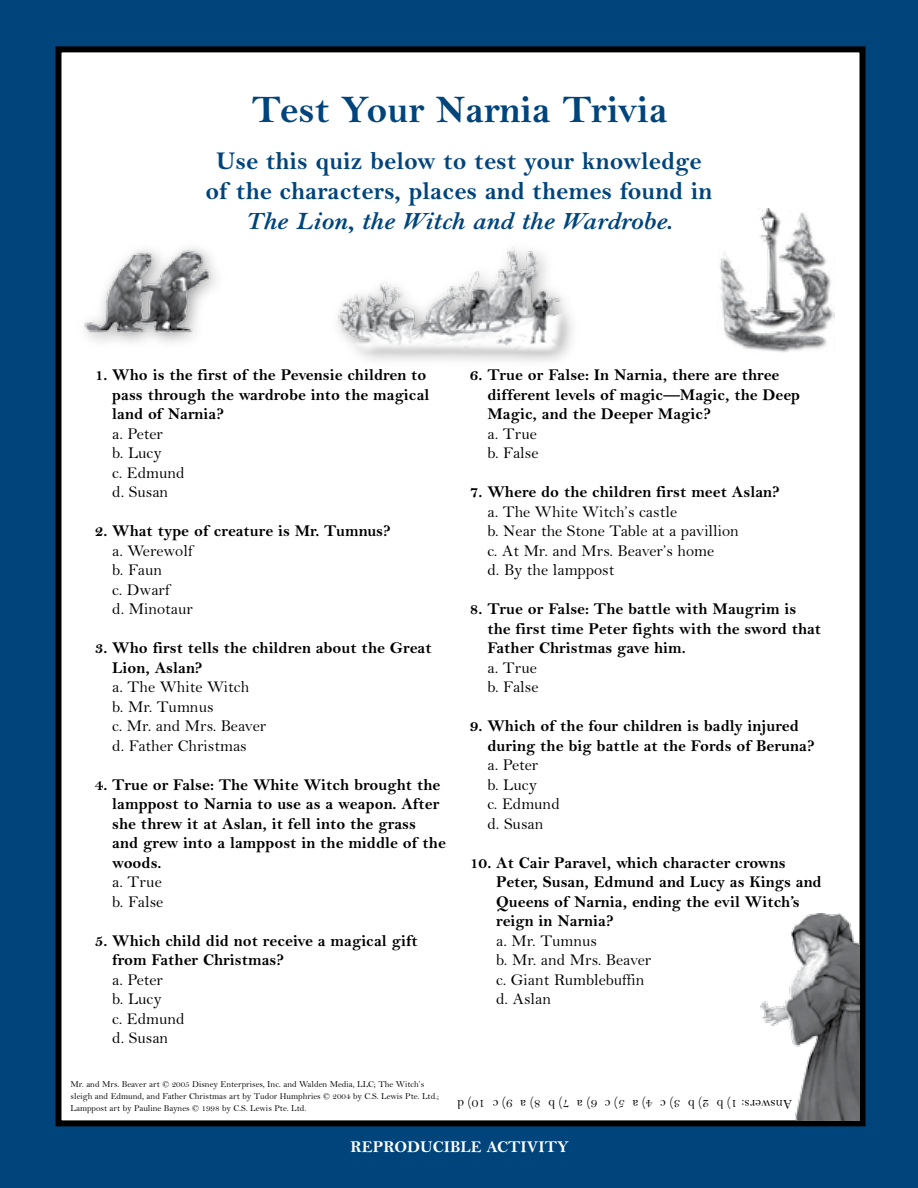
<style>
.page{position:relative;width:918px;height:1188px;background:#fff}
.page>*{position:absolute;margin:0;border:0;box-sizing:border-box;transform-origin:0 0}
.t1{font:700 39px "Bell";color:#00447c}
.t2{font:700 25.5px/30px "Bell";color:#00447c;text-align:center}
.t3{font:700 16.5px/19.5px "Bell";color:#000}
.t4{font:16.5px/19.5px "Bell";color:#000}
.t5{font:700 16.5px "Bell";color:#fff}
.t6{font:13.5px "Bell";color:#000}
.t7{font:9px/12px "Bell";color:#000}
.s1{font-style:italic}
</style>
<div class="page">
<div style="left:0;top:0;width:897px;height:1188px;background:#00447c"></div>
<div style="left:58px;top:49px;width:804px;height:1074px;background:#fff"></div>
<div style="left:56px;top:46px;width:810px;height:1080px;border:6px solid #000"></div>
<div style="left:897px;top:0;width:21px;height:1188px;background:#00447c"></div>
<div style="left:326px;top:237px;width:256px;height:134px;background:#000;opacity:.4"></div>
<img style="left:334px;top:245px;width:233px;height:110px">
<img style="left:84px;top:248px;width:133px;height:95px">
<img style="left:760px;top:914px;width:99px;height:206px">
<img style="left:719px;top:208px;width:115px;height:144px">
<h1 class="t1" style="left:252px;top:87px;width:418px">Test Your Narnia Trivia</h1>
<h2 class="t2" style="left:205px;top:146px;width:508px">Use this quiz below to test your knowledge of the characters, places and themes found in<br><span class="s1">The Lion, the Witch and the Wardrobe</span>.</h2>
<p class="t3" style="left:112px;top:366px;width:319px;text-indent:-18px">1. Who is the first of the Pevensie children to pass through the wardrobe into the magical land of Narnia?</p>
<p class="t4" style="left:112px;top:424px;width:74px">a. Peter<br>b. Lucy<br>c. Edmund d. Susan</p>
<p class="t3" style="left:95px;top:522px;width:298px">2. What type of creature is Mr. Tumnus?</p>
<p class="t4" style="left:112px;top:541px;width:82px">a. Werewolf b. Faun<br>c. Dwarf<br>d. Minotaur</p>
<p class="t3" style="left:112px;top:639px;width:321px;text-indent:-18px">3. Who first tells the children about the Great<br>Lion, Aslan?</p>
<p class="t4" style="left:112px;top:678px;width:156px">a. The White Witch<br>b. Mr. Tumnus<br>c. Mr. and Mrs. Beaver d. Father Christmas</p>
<p class="t3" style="left:112px;top:775px;width:335px;text-indent:-18px">4. True or False: The White Witch brought the lamppost to Narnia to use as a weapon. After she threw it at Aslan, it fell into the grass and grew into a lamppost in the middle of the woods.</p>
<p class="t4" style="left:112px;top:873px;width:53px">a. True b. False</p>
<p class="t3" style="left:112px;top:931px;width:307px;text-indent:-18px">5. Which child did not receive a magical gift from Father Christmas?</p>
<p class="t4" style="left:112px;top:970px;width:74px">a. Peter<br>b. Lucy<br>c. Edmund d. Susan</p>
<p class="t3" style="left:487px;top:366px;width:314px;text-indent:-18px">6. True or False: In Narnia, there are three different levels of magic—Magic, the Deep<br>Magic, and the Deeper Magic?</p>
<p class="t4" style="left:487px;top:424px;width:53px">a. True b. False</p>
<p class="t3" style="left:470px;top:483px;width:312px">7. Where do the children first meet Aslan?</p>
<p class="t4" style="left:487px;top:502px;width:253px">a. The White Witch’s castle<br>b. Near the Stone Table at a pavillion c. At Mr. and Mrs. Beaver’s home<br>d. By the lamppost</p>
<p class="t3" style="left:487px;top:600px;width:335px;text-indent:-18px">8. True or False: The battle with Maugrim is the first time Peter fights with the sword that<br>Father Christmas gave him.</p>
<p class="t4" style="left:487px;top:658px;width:53px">a. True b. False</p>
<p class="t3" style="left:487px;top:717px;width:329px;text-indent:-18px">9. Which of the four children is badly injured during the big battle at the Fords of Beruna?</p>
<p class="t4" style="left:487px;top:756px;width:74px">a. Peter<br>b. Lucy<br>c. Edmund d. Susan</p>
<p class="t3" style="left:496px;top:853px;width:327px;text-indent:-26px">10. At Cair Paravel, which character crowns Peter, Susan, Edmund and Lucy as Kings and Queens of Narnia, ending the evil Witch’s reign in Narnia?</p>
<p class="t4" style="left:496px;top:931px;width:157px">a. Mr. Tumnus<br>b. Mr. and Mrs. Beaver c. Giant Rumblebuffin d. Aslan</p>
<p class="t7" style="left:71px;top:1078px;width:370px">Mr. and Mrs. Beaver art © 2005 Disney Enterprises, Inc. and Walden Media, LLC; The Witch’s sleigh and Edmund, and Father Christmas art by Tudor Humphries © 2004 by C.S. Lewis Pte. Ltd.;<br>Lamppost art by Pauline Baynes © 1998 by C.S. Lewis Pte. Ltd.</p>
<p class="t6" style="left:792px;top:1112px;width:337px;rotate:-180deg">Answers: 1) b 2) b 3) c 4) a 5) c 6) a 7) b 8) a 9) c 10) d</p>
<p class="t5" style="left:350px;top:1138px;width:220px">REPRODUCIBLE ACTIVITY</p>
</div>
